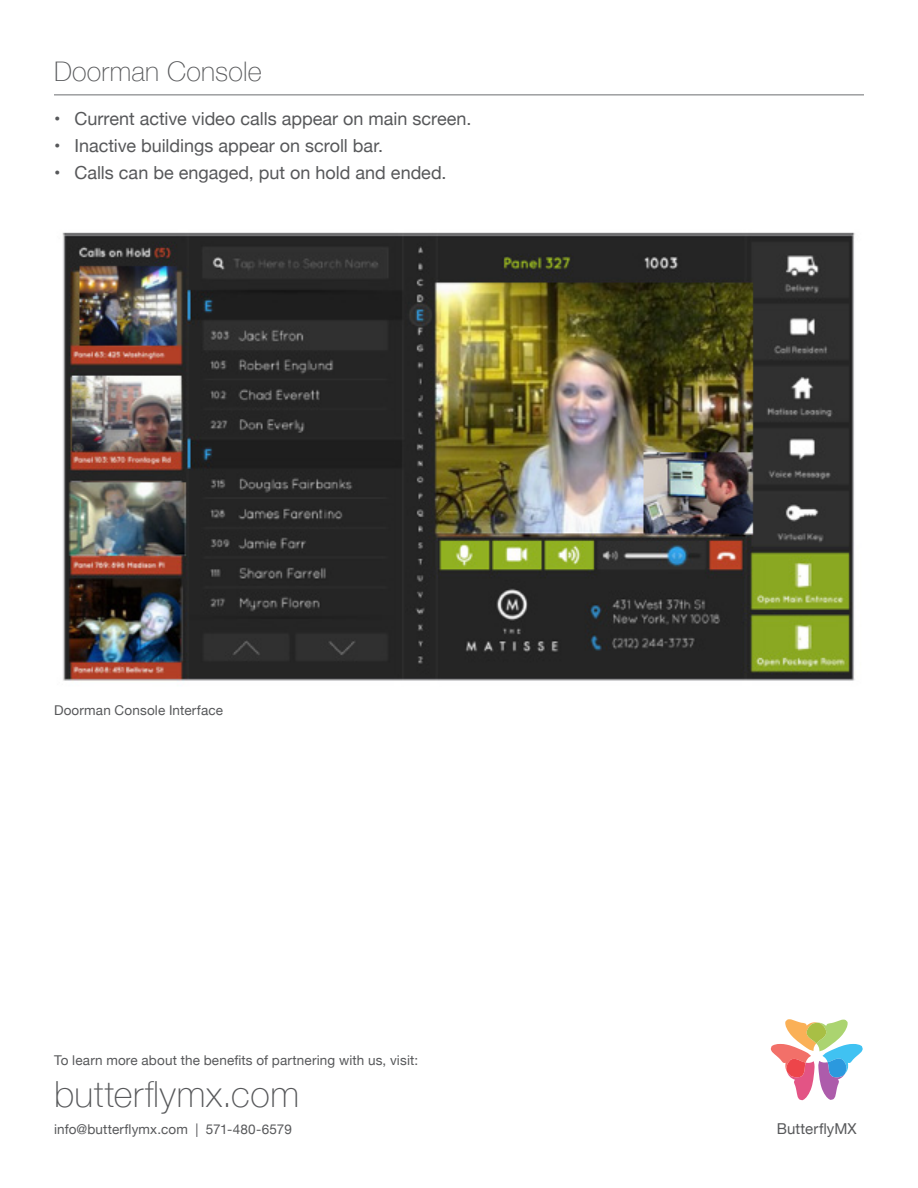
<style>
.page{position:relative;width:918px;height:1188px;background:#fff}
.page>*{position:absolute;margin:0;border:0;box-sizing:border-box;transform-origin:0 0}
.t1{font:100 36px "Helvetica Neue";letter-spacing:.02em;color:#57585a}
.t2{font:100 27px "Helvetica Neue";letter-spacing:.005em;color:#57585a}
.t3{font:18px "Helvetica Neue";color:#57585a}
.t4{font:15px "Helvetica Neue";letter-spacing:.005em;color:#57585a}
.t5{font:13.5px "Helvetica Neue";letter-spacing:.01em;color:#57585a}
</style>
<div class="page">
<svg style="left:771px;top:1019px;width:92px;height:81px"></svg>
<hr style="left:54px;top:94px;width:810px;height:1px;background:#6c6d70">
<img style="left:62px;top:232px;width:793px;height:449px">
<p class="t2" style="left:54px;top:51px;width:209px">Doorman Console</p>
<p class="t3" style="left:75px;top:106px;width:398px">Current active video calls appear on main screen.</p>
<p class="t3" style="left:75px;top:133px;width:310px">Inactive buildings appear on scroll bar.</p>
<p class="t3" style="left:75px;top:160px;width:374px">Calls can be engaged, put on hold and ended.</p>
<p class="t3" style="left:54px;top:106px;width:8px">•</p>
<p class="t3" style="left:54px;top:133px;width:8px">•</p>
<p class="t3" style="left:54px;top:160px;width:8px">•</p>
<p class="t5" style="left:54px;top:700px;width:171px">Doorman Console Interface</p>
<p class="t5" style="left:54px;top:1050px;width:366px">To learn more about the benefits of partnering with us, visit:</p>
<p class="t1" style="left:54px;top:1067px;width:246px">butterflymx.com</p>
<p class="t5" style="left:54px;top:1119px;width:239px">info@butterflymx.com | 571-480-6579</p>
<p class="t4" style="left:777px;top:1118px;width:82px">ButterflyMX</p>
</div>
